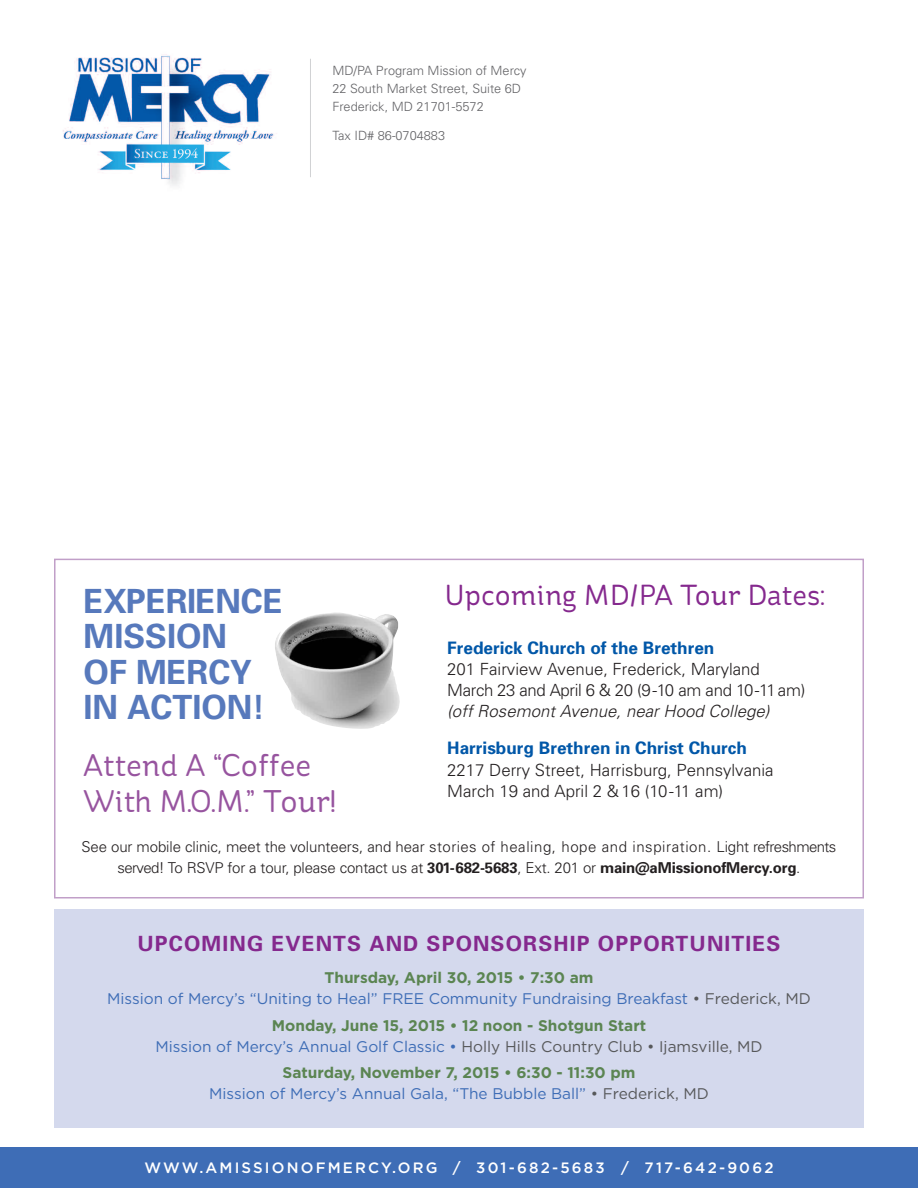
<style>
.page{position:relative;width:918px;height:1188px;background:#fff}
.page>*{position:absolute;margin:0;border:0;box-sizing:border-box;transform-origin:0 0}
.t1{font:700 33.3px/35.4px "Univers";color:#5779bc}
.t2{font:31.35px/36px "St Ryde";color:#97549f}
.t3{font:28.95px "St Ryde";color:#85298e}
.t4{font:700 21px "Univers";letter-spacing:.055em;color:#85298e}
.t5{font:700 17.25px "Univers";color:#0157a8}
.t6{font:300 16.8px/21.1px "Univers";color:#231f20}
.t7{font:italic 300 16.8px "Univers";letter-spacing:.005em;color:#231f20}
.t8{font:15.45px/21px "Gotham";color:#3e6db6;text-align:center}
.t9{font:700 15.45px/21px "Gotham";color:#5b8552;text-align:center}
.t10{font:300 15px/20.2px "Univers";letter-spacing:-.005em;color:#231f20;text-align:center}
.t11{font:500 15px "Gotham";letter-spacing:.145em;color:#fff}
.t12{font:300 12.75px/18px "Univers";color:#636366}
.s1{font-weight:700}
.s2{font-weight:700;color:#5b8552}
.s3{color:#57585a}
.s4{font-weight:400;color:#3e6db6}
.s5{font-weight:400;color:#57585a}
</style>
<div class="page">
<hr style="left:310px;top:59px;width:1px;height:118px;background:#d1d2d4">
<div style="left:0;top:1148px;width:918px;height:40px;background:#3e6db6"></div>
<img style="left:63px;top:54px;width:211px;height:132px">
<div style="left:54px;top:909px;width:810px;height:219px;background:#d4d9ed"></div>
<div style="left:54px;top:559px;width:810px;height:339px;border:2px solid #c19fc8"></div>
<img style="left:275px;top:612px;width:125px;height:117px">
<p class="t12" style="left:332px;top:62px;width:196px">MD/PA Program Mission of Mercy<br>22 South Market Street, Suite 6D<br>Frederick, MD 21701-5572</p>
<p class="t12" style="left:332px;top:127px;width:114px">Tax ID# 86-0704883</p>
<h1 class="t1" style="left:84px;top:586px;width:201px">EXPERIENCE</h1>
<h3 class="t3" style="left:445px;top:587px;width:382px">Upcoming MD/PA Tour Dates:</h3>
<h1 class="t1" style="left:84px;top:622px;width:183px">MISSION<br>OF MERCY<br>IN ACTION!</h1>
<p class="t5" style="left:447px;top:641px;width:269px">Frederick Church of the Brethren</p>
<p class="t6" style="left:447px;top:660px;width:360px">201 Fairview Avenue, Frederick, Maryland<br>March 23 and April 6 &amp; 20 (9-10 am and 10-11am)</p>
<p class="t7" style="left:447px;top:705px;width:324px">(off Rosemont Avenue, near Hood College)</p>
<p class="t5" style="left:447px;top:742px;width:301px">Harrisburg Brethren in Christ Church</p>
<p class="t6" style="left:447px;top:761px;width:328px">2217 Derry Street, Harrisburg, Pennsylvania<br>March 19 and April 2 &amp; 16 (10-11 am)</p>
<h2 class="t2" style="left:83px;top:751px;width:254px">Attend A “Coffee<br>With M.O.M.” Tour!</h2>
<p class="t10" style="left:82px;top:838px;width:756px">See our mobile clinic, meet the volunteers, and hear stories of healing, hope and inspiration. Light refreshments served! To RSVP for a tour, please contact us at <span class="s1">301-682-5683</span>, Ext. 201 or <span class="s1">main@aMissionofMercy.org</span>.</p>
<h3 class="t4" style="left:138px;top:936px;width:644px">UPCOMING EVENTS AND SPONSORSHIP OPPORTUNITIES</h3>
<p class="t8" style="left:107px;top:969px;width:705px"><span class="s2">Thursday, April 30, 2015 • 7:30 am<br></span>Mission of Mercy’s “Uniting to Heal” FREE Community Fundraising Breakfast <span class="s3">• Frederick, MD</span></p>
<p class="t9" style="left:155px;top:1016px;width:609px">Monday, June 15, 2015 • 12 noon - Shotgun Start<br><span class="s4">Mission of Mercy’s Annual Golf Classic •</span> <span class="s5">Holly Hills Country Club • Ijamsville, MD</span></p>
<p class="t8" style="left:209px;top:1063px;width:501px"><span class="s2">Saturday, November 7, 2015 • 6:30 - 11:30 pm<br></span>Mission of Mercy’s Annual Gala, “The Bubble Ball” <span class="s3">• Frederick, MD</span></p>
<p class="t11" style="left:144px;top:1162px;width:631px">WWW.AMISSIONOFMERCY.ORG / 301-682-5683 / 717-642-9062</p>
</div>
